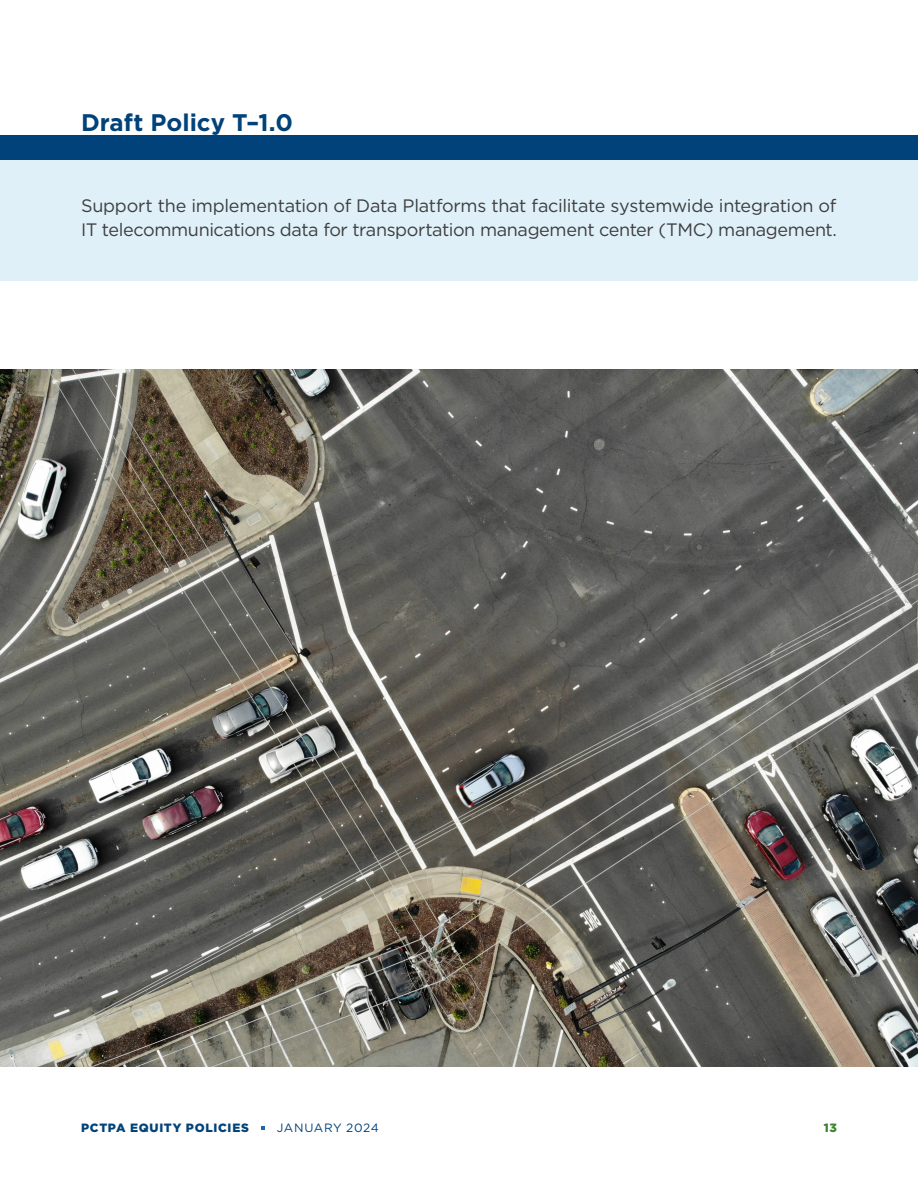
<style>
.page{position:relative;width:918px;height:1188px;background:#fff}
.page>*{position:absolute;margin:0;border:0;box-sizing:border-box;transform-origin:0 0}
.t1{font:700 24px "Gotham HTF";color:#004279}
.t2{font:18px/24px "Gotham HTF";letter-spacing:-.02em;color:#3e3e3f}
.t3{font:900 12px "Gotham HTF";letter-spacing:.065em;color:#004279}
.t4{font:12px "Gotham HTF";letter-spacing:.045em;color:#004279}
.t5{font:900 12px "Gotham HTF";color:#3d862f}
</style>
<div class="page">
<svg style="left:261px;top:1126px;width:4px;height:4px"></svg>
<img style="left:0;top:369px;width:918px;height:697px">
<div style="left:0;top:159px;width:918px;height:122px;background:#dff0f8"></div>
<div style="left:0;top:135px;width:918px;height:24px;background:#004279"></div>
<h1 class="t1" style="left:81px;top:109px;width:214px">Draft Policy T–1.0</h1>
<p class="t2" style="left:81px;top:194px;width:757px">Support the implementation of Data Platforms that facilitate systemwide integration of<br>IT telecommunications data for transportation management center (TMC) management.</p>
<p class="t3" style="left:81px;top:1121px;width:170px">PCTPA EQUITY POLICIES</p>
<p class="t4" style="left:277px;top:1121px;width:104px">JANUARY 2024</p>
<p class="t5" style="left:824px;top:1121px;width:15px">13</p>
</div>
